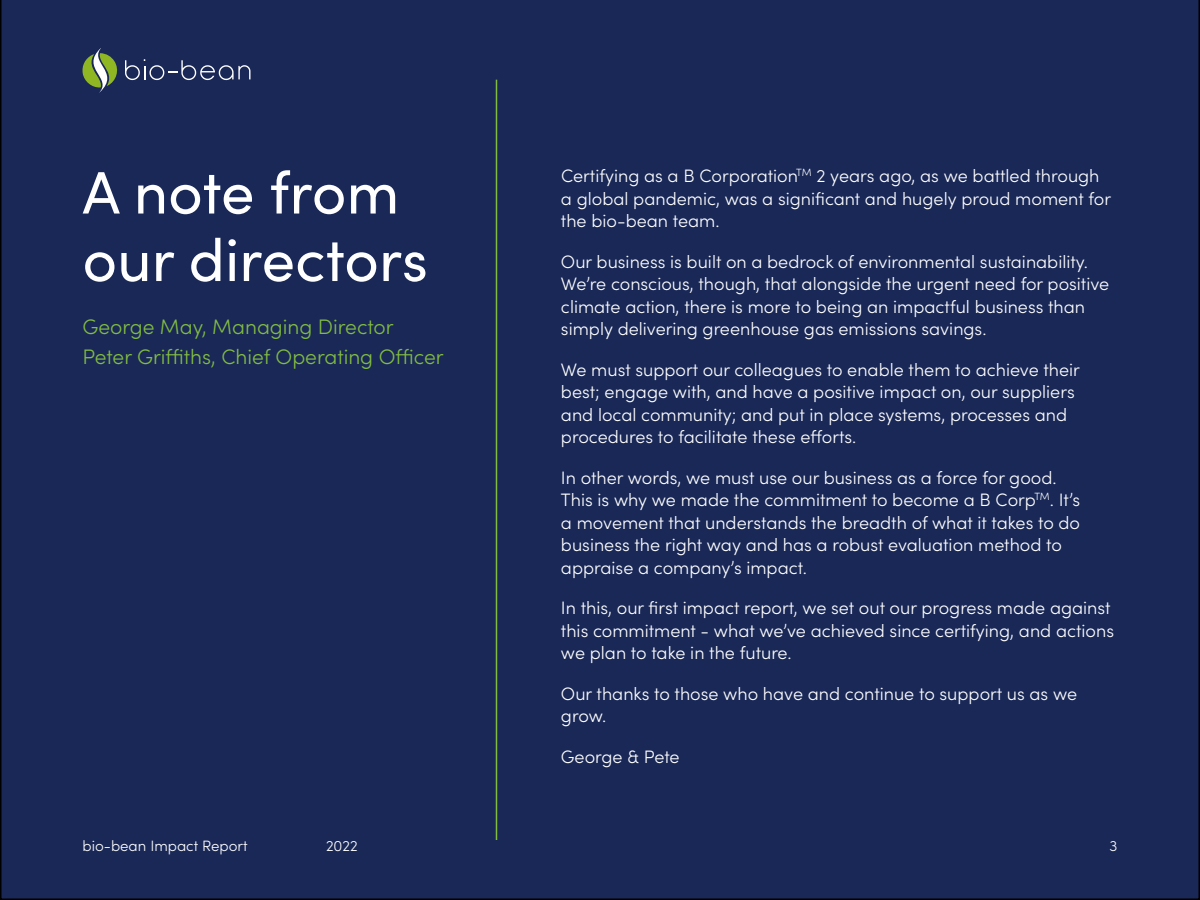
<style>
.page{position:relative;width:1200px;height:900px;background:#192857}
.page>*{position:absolute;margin:0;border:0;box-sizing:border-box;transform-origin:0 0}
.t1{font:60px/67.5px "Sofia Pro";color:#fff}
.t2{font:300 21px/30px "Sofia Pro";color:#81bc41}
.t3{font:300 18px/22.5px "Sofia Pro";color:#fff}
.t4{font:300 15px "Sofia Pro";color:#fff}
</style>
<div class="page">
<svg style="left:82px;top:48px;width:168px;height:44px;background:#364661"></svg>
<hr style="left:496px;top:80px;width:1px;height:760px;background:#81bc41">
<h1 class="t1" style="left:82px;top:155px;width:347px">A note from our directors</h1>
<p class="t2" style="left:82px;top:310px;width:363px">George May, Managing Director<br>Peter Griffiths, Chief Operating Officer</p>
<p class="t4" style="left:82px;top:835px;width:167px">bio-bean Impact Report</p>
<p class="t4" style="left:326px;top:835px;width:33px">2022</p>
<p class="t3" style="left:561px;top:164px;width:552px">Certifying as a B Corporation<sup>TM</sup> 2 years ago, as we battled through a global pandemic, was a significant and hugely proud moment for the bio-bean team.</p>
<p class="t3" style="left:561px;top:249px;width:550px">Our business is built on a bedrock of environmental sustainability.<br>We’re conscious, though, that alongside the urgent need for positive climate action, there is more to being an impactful business than simply delivering greenhouse gas emissions savings.</p>
<p class="t3" style="left:561px;top:357px;width:521px">We must support our colleagues to enable them to achieve their best; engage with, and have a positive impact on, our suppliers and local community; and put in place systems, processes and procedures to facilitate these efforts.</p>
<p class="t3" style="left:561px;top:465px;width:521px">In other words, we must use our business as a force for good.<br>This is why we made the commitment to become a B Corp<sup>TM</sup>. It’s a movement that understands the breadth of what it takes to do business the right way and has a robust evaluation method to appraise a company’s impact.</p>
<p class="t3" style="left:561px;top:596px;width:555px">In this, our first impact report, we set out our progress made against this commitment - what we’ve achieved since certifying, and actions we plan to take in the future.</p>
<p class="t3" style="left:561px;top:681px;width:518px">Our thanks to those who have and continue to support us as we grow.</p>
<p class="t3" style="left:561px;top:744px;width:120px">George &amp; Pete</p>
<p class="t4" style="left:1110px;top:835px;width:9px">3</p>
</div>
